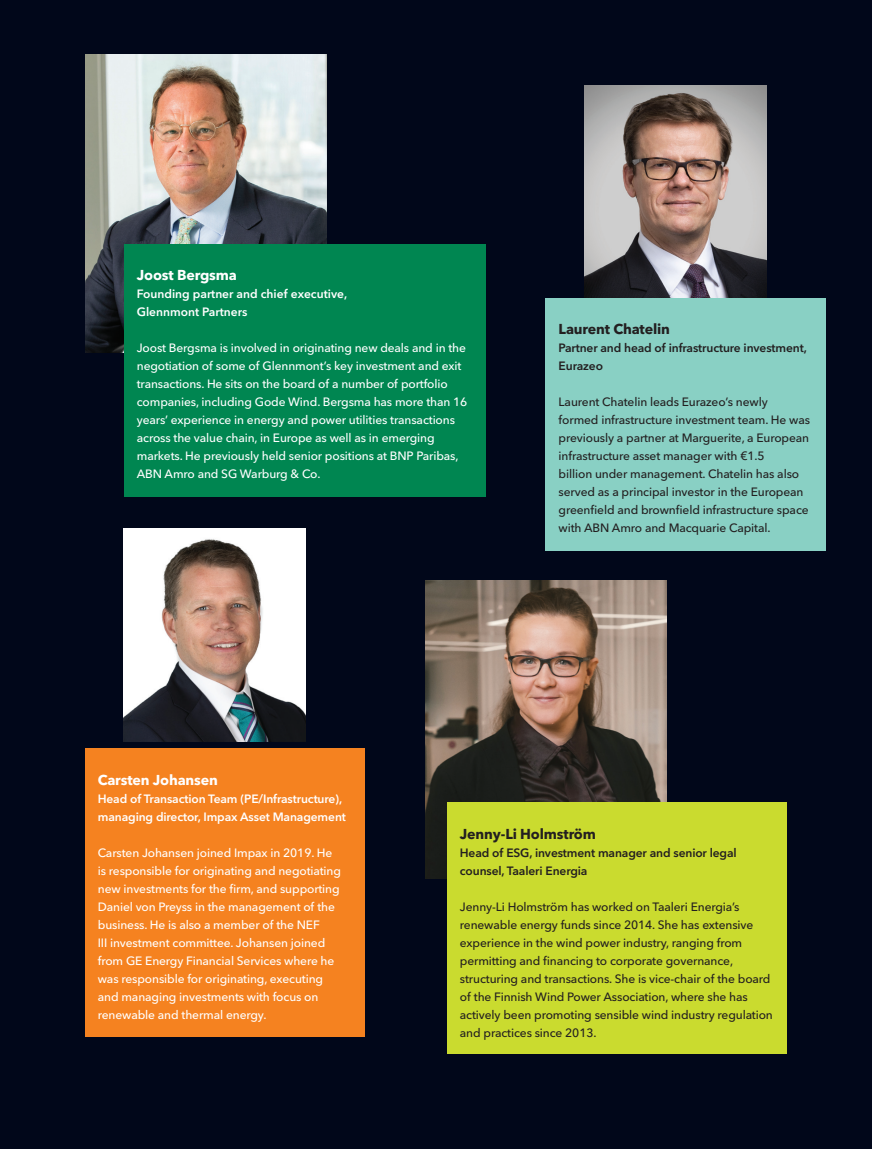
<style>
.page{position:relative;width:872px;height:1149px;background:#fff}
.page>*{position:absolute;margin:0;border:0;box-sizing:border-box;transform-origin:0 0}
.RT_Name{font:700 14.25px "Avenir Next LT Pro";letter-spacing:-.01em;color:#231f20}
.RT_Name-2{font:700 14.25px "Avenir Next LT Pro";letter-spacing:-.01em;color:#fff}
.RT_Biography_no_inde{font:500 12px/18px "Avenir Next LT Pro";letter-spacing:-.01em;color:#fff}
.RT_Biography_no_inde-2{font:500 12px/18px "Avenir Next LT Pro";letter-spacing:-.01em;color:#231f20}
.RT_Biography_no_inde-3{font:600 12px/18px "Avenir Next LT Pro";letter-spacing:-.01em;color:#fff}
.RT_Biography_no_inde-4{font:600 12px/18px "Avenir Next LT Pro";letter-spacing:-.01em;color:#231f20}
</style>
<div class="page">
<div style="left:0;top:0;width:872px;height:1148px;background:#01071a"></div>
<img style="left:85px;top:54px;width:241px;height:298px">
<div style="left:124px;top:244px;width:361px;height:252px;background:#008651"></div>
<img style="left:585px;top:85px;width:181px;height:213px">
<img style="left:425px;top:580px;width:241px;height:297px">
<div style="left:447px;top:802px;width:340px;height:251px;background:#cadb2f"></div>
<div style="left:546px;top:298px;width:280px;height:252px;background:#89d0c4"></div>
<img style="left:124px;top:528px;width:181px;height:213px">
<div style="left:85px;top:748px;width:280px;height:288px;background:#f58220"></div>
<p class="RT_Name-2" style="left:137px;top:266px;width:102px">Joost Bergsma</p>
<p class="RT_Biography_no_inde-3" style="left:137px;top:285px;width:212px">Founding partner and chief executive,<br>Glennmont Partners</p>
<p class="RT_Biography_no_inde" style="left:137px;top:339px;width:332px">Joost Bergsma is involved in originating new deals and in the negotiation of some of Glennmont’s key investment and exit transactions. He sits on the board of a number of portfolio companies, including Gode Wind. Bergsma has more than 16 years’ experience in energy and power utilities transactions across the value chain, in Europe as well as in emerging markets. He previously held senior positions at BNP Paribas, ABN Amro and SG Warburg &amp; Co.</p>
<p class="RT_Name" style="left:558px;top:320px;width:113px">Laurent Chatelin</p>
<p class="RT_Biography_no_inde-4" style="left:558px;top:339px;width:250px">Partner and head of infrastructure investment,<br>Eurazeo</p>
<p class="RT_Biography_no_inde-2" style="left:558px;top:393px;width:253px">Laurent Chatelin leads Eurazeo’s newly formed infrastructure investment team. He was previously a partner at Marguerite, a European infrastructure asset manager with €1.5<br>billion under management. Chatelin has also served as a principal investor in the European greenfield and brownfield infrastructure space with ABN Amro and Macquarie Capital.</p>
<p class="RT_Name-2" style="left:98px;top:770px;width:122px">Carsten Johansen</p>
<p class="RT_Biography_no_inde-3" style="left:98px;top:789px;width:250px">Head of Transaction Team (PE/Infrastructure), managing director, Impax Asset Management</p>
<p class="RT_Biography_no_inde" style="left:98px;top:843px;width:245px">Carsten Johansen joined Impax in 2019. He is responsible for originating and negotiating new investments for the firm, and supporting Daniel von Preyss in the management of the business. He is also a member of the NEF<br>III investment committee. Johansen joined from GE Energy Financial Services where he was responsible for originating, executing and managing investments with focus on renewable and thermal energy.</p>
<p class="RT_Name" style="left:460px;top:824px;width:138px">Jenny-Li Holmström</p>
<p class="RT_Biography_no_inde-4" style="left:460px;top:843px;width:278px">Head of ESG, investment manager and senior legal counsel, Taaleri Energia</p>
<p class="RT_Biography_no_inde-2" style="left:460px;top:897px;width:314px">Jenny-Li Holmström has worked on Taaleri Energia’s renewable energy funds since 2014. She has extensive experience in the wind power industry, ranging from permitting and financing to corporate governance, structuring and transactions. She is vice-chair of the board of the Finnish Wind Power Association, where she has actively been promoting sensible wind industry regulation and practices since 2013.</p>
</div>
